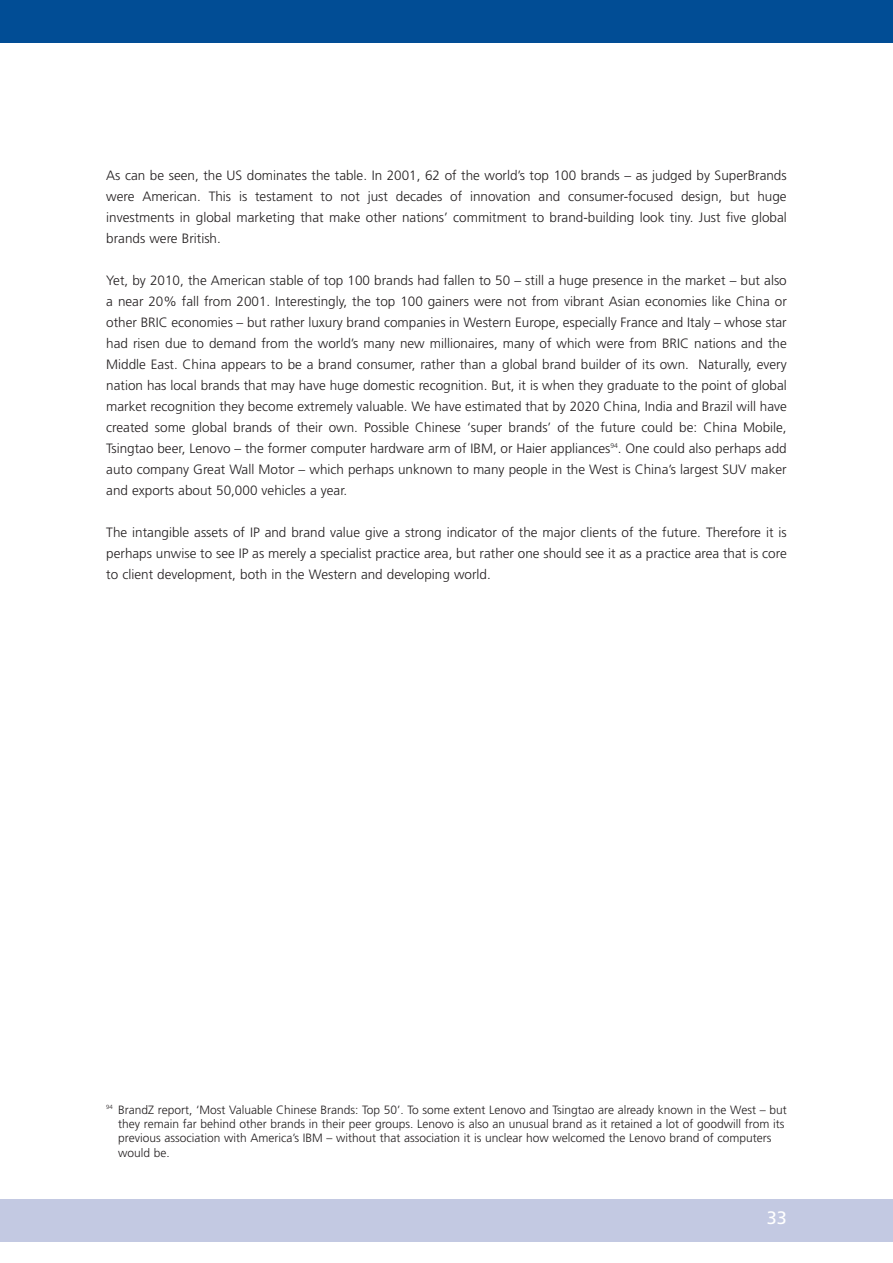
<style>
.page{position:relative;width:893px;height:1263px;background:#fff}
.page>*{position:absolute;margin:0;border:0;box-sizing:border-box;transform-origin:0 0}
.t1{font:18px "Frutiger";color:#fff}
.t2{font:300 13.5px/21px "Frutiger";color:#231f20;text-align:justify}
.t3{font:300 12px/14.4px "Frutiger";color:#231f20}
</style>
<div class="page">
<div style="left:0;top:0;width:893px;height:43px;background:#014d95"></div>
<div style="left:0;top:1199px;width:893px;height:43px;background:#c3c9e2"></div>
<p class="t2" style="left:106px;top:166px;width:682px">As can be seen, the US dominates the table. In 2001, 62 of the world’s top 100 brands – as judged by SuperBrands were American. This is testament to not just decades of innovation and consumer-focused design, but huge investments in global marketing that make other nations’ commitment to brand-building look tiny. Just five global brands were British.</p>
<p class="t2" style="left:106px;top:271px;width:682px">Yet, by 2010, the American stable of top 100 brands had fallen to 50 – still a huge presence in the market – but also a near 20% fall from 2001. Interestingly, the top 100 gainers were not from vibrant Asian economies like China or other BRIC economies – but rather luxury brand companies in Western Europe, especially France and Italy – whose star had risen due to demand from the world’s many new millionaires, many of which were from BRIC nations and the Middle East. China appears to be a brand consumer, rather than a global brand builder of its own. Naturally, every nation has local brands that may have huge domestic recognition. But, it is when they graduate to the point of global market recognition they become extremely valuable. We have estimated that by 2020 China, India and Brazil will have created some global brands of their own. Possible Chinese ‘super brands’ of the future could be: China Mobile, Tsingtao beer, Lenovo – the former computer hardware arm of IBM, or Haier appliances<sup>94</sup>. One could also perhaps add auto company Great Wall Motor – which perhaps unknown to many people in the West is China’s largest SUV maker and exports about 50,000 vehicles a year.</p>
<p class="t2" style="left:106px;top:523px;width:682px">The intangible assets of IP and brand value give a strong indicator of the major clients of the future. Therefore it is perhaps unwise to see IP as merely a specialist practice area, but rather one should see it as a practice area that is core to client development, both in the Western and developing world.</p>
<p class="t3" style="left:118px;top:1103px;width:670px;text-indent:-12px"><sup>94</sup> BrandZ report, ‘Most Valuable Chinese Brands: Top 50’. To some extent Lenovo and Tsingtao are already known in the West – but they remain far behind other brands in their peer groups. Lenovo is also an unusual brand as it retained a lot of goodwill from its previous association with America’s IBM – without that association it is unclear how welcomed the Lenovo brand of computers would be.</p>
<h1 class="t1" style="left:767px;top:1211px;width:22px">33</h1>
</div>
